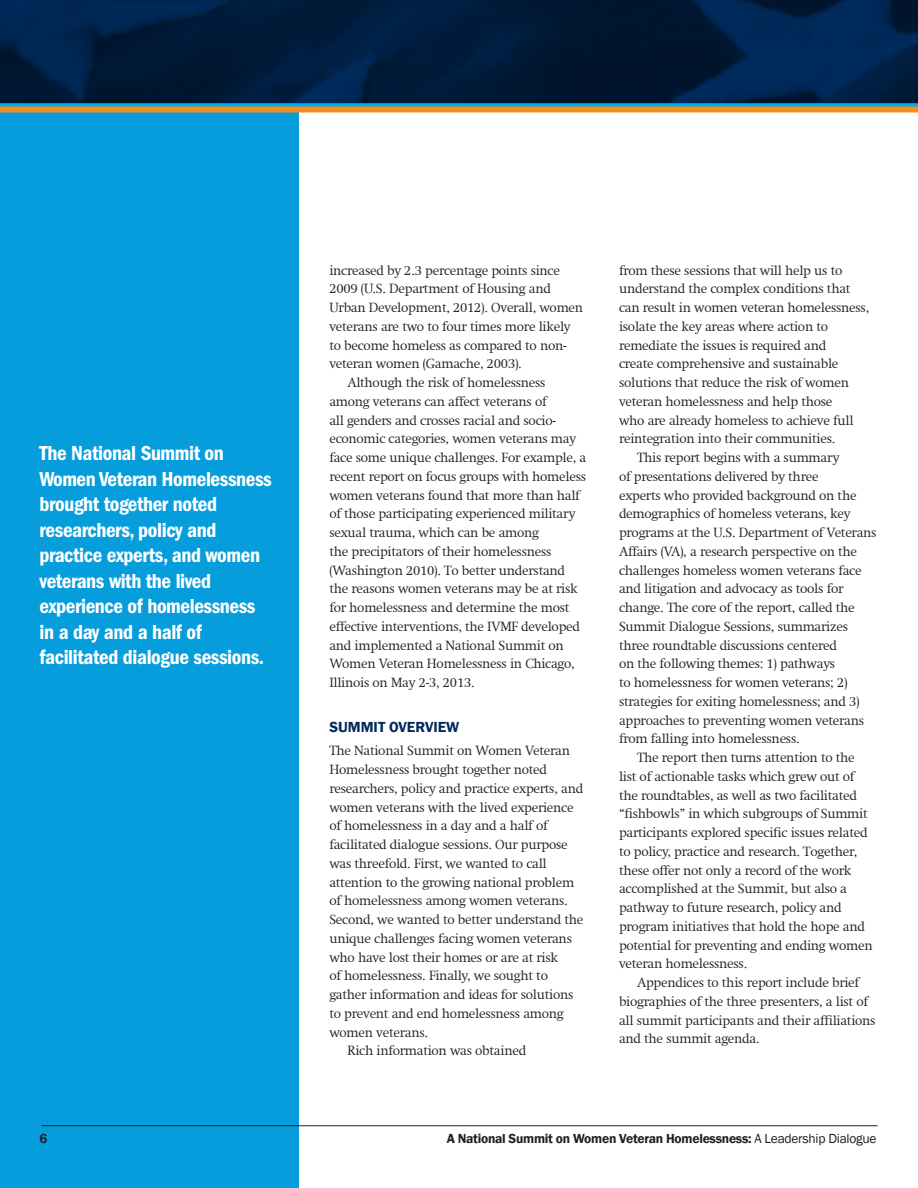
<style>
.page{position:relative;width:918px;height:1188px;background:#fff}
.page>*{position:absolute;margin:0;border:0;box-sizing:border-box;transform-origin:0 0}
.Quote_blue{font:600 condensed 21px/25.5px "Franklin Gothic";letter-spacing:-.02em;color:#fff}
.t1{font:600 15px "Franklin Gothic";color:#00295c}
.Main_body_text{font:300 13.5px/18.8px "Swift Com";letter-spacing:-.02em;color:#231f20}
.t2{font:600 13.5px "Franklin Gothic";letter-spacing:-.02em;color:#231f20}
.s1{font-weight:400}
</style>
<div class="page">
<div style="left:0;top:94px;width:298px;height:1094px;background:#069ddc"></div>
<hr style="left:41px;top:1125px;width:837px;height:1px;background:#231f20">
<img style="left:0;top:0;width:918px;height:103px">
<div style="left:0;top:103px;width:918px;height:6px;background:#00aeef"></div>
<div style="left:0;top:106px;width:918px;height:6px;background:#f68e1e"></div>
<p class="Quote_blue" style="left:40px;top:441px;width:234px">The National Summit on<br>Women Veteran Homelessness brought together noted researchers, policy and practice experts, and women veterans with the lived experience of homelessness in a day and a half of facilitated dialogue sessions.</p>
<p class="Main_body_text" style="left:329px;top:261px;width:255px">increased by 2.3 percentage points since 2009 (U.S. Department of Housing and Urban Development, 2012). Overall, women veterans are two to four times more likely to become homeless as compared to non&shy;veteran women (Gamache, 2003).</p>
<p class="Main_body_text" style="left:329px;top:373px;width:258px;text-indent:18px">Although the risk of homelessness among veterans can affect veterans of<br>all genders and crosses racial and socio&shy;economic categories, women veterans may face some unique challenges. For example, a recent report on focus groups with homeless women veterans found that more than half of those participating experienced military sexual trauma, which can be among<br>the precipitators of their homelessness (Washington 2010). To better understand the reasons women veterans may be at risk for homelessness and determine the most effective interventions, the IVMF developed and implemented a National Summit on Women Veteran Homelessness in Chicago, Illinois on May 2-3, 2013.</p>
<p class="t1" style="left:329px;top:718px;width:131px">SUMMIT OVERVIEW</p>
<p class="Main_body_text" style="left:329px;top:741px;width:255px">The National Summit on Women Veteran Homelessness brought together noted researchers, policy and practice experts, and women veterans with the lived experience of homelessness in a day and a half of facilitated dialogue sessions. Our purpose was threefold. First, we wanted to call attention to the growing national problem of homelessness among women veterans.<br>Second, we wanted to better understand the unique challenges facing women veterans who have lost their homes or are at risk<br>of homelessness. Finally, we sought to gather information and ideas for solutions to prevent and end homelessness among women veterans.</p>
<p class="Main_body_text" style="left:347px;top:1041px;width:180px">Rich information was obtained</p>
<p class="Main_body_text" style="left:619px;top:261px;width:252px">from these sessions that will help us to understand the complex conditions that can result in women veteran homelessness, isolate the key areas where action to remediate the issues is required and<br>create comprehensive and sustainable solutions that reduce the risk of women veteran homelessness and help those<br>who are already homeless to achieve full reintegration into their communities.</p>
<p class="Main_body_text" style="left:619px;top:448px;width:259px;text-indent:18px">This report begins with a summary<br>of presentations delivered by three<br>experts who provided background on the demographics of homeless veterans, key programs at the U.S. Department of Veterans Affairs (VA), a research perspective on the challenges homeless women veterans face and litigation and advocacy as tools for change. The core of the report, called the Summit Dialogue Sessions, summarizes three roundtable discussions centered<br>on the following themes: 1) pathways<br>to homelessness for women veterans; 2) strategies for exiting homelessness; and 3) approaches to preventing women veterans from falling into homelessness.</p>
<p class="Main_body_text" style="left:619px;top:748px;width:255px;text-indent:18px">The report then turns attention to the list of actionable tasks which grew out of the roundtables, as well as two facilitated “fishbowls” in which subgroups of Summit participants explored specific issues related to policy, practice and research. Together, these offer not only a record of the work accomplished at the Summit, but also a pathway to future research, policy and program initiatives that hold the hope and potential for preventing and ending women veteran homelessness.</p>
<p class="Main_body_text" style="left:619px;top:973px;width:258px;text-indent:18px">Appendices to this report include brief biographies of the three presenters, a list of all summit participants and their affiliations and the summit agenda.</p>
<p class="t2" style="left:40px;top:1131px;width:9px">6</p>
<p class="t2" style="left:447px;top:1131px;width:431px">A National Summit on Women Veteran Homelessness: <span class="s1">A Leadership Dialogue</span></p>
</div>
